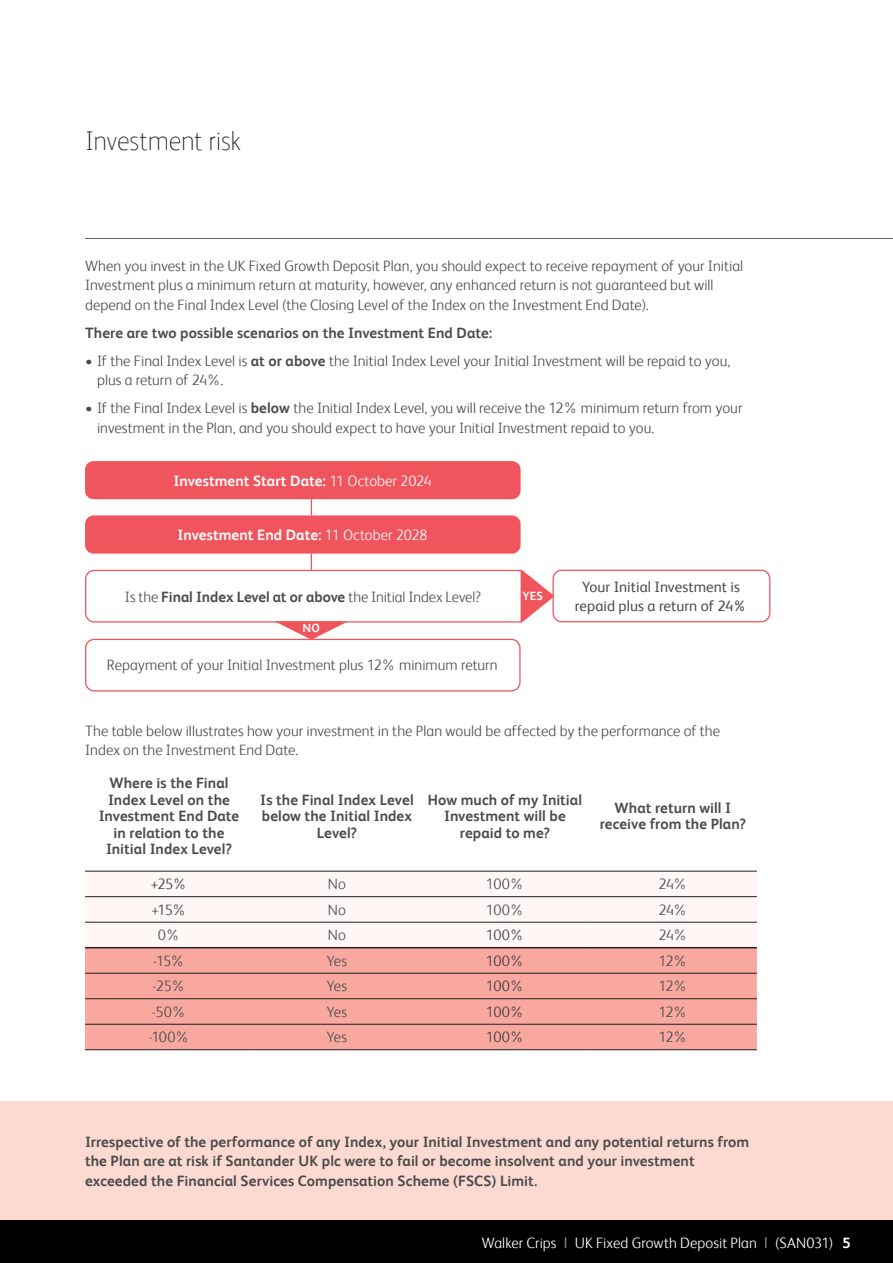
<style>
.page{position:relative;width:893px;height:1263px;background:#fff}
.page>*{position:absolute;margin:0;border:0;box-sizing:border-box;transform-origin:0 0}
.Introductory_text{font:100 27px "FS Albert";letter-spacing:-.01em;color:#231f20}
.Main_body_text{font:300 15px/19.5px "FS Albert";letter-spacing:.005em;color:#4b4c4d}
.Main_body_text-2{font:700 15px/16.5px "FS Albert";letter-spacing:.005em;color:#4b4c4d;text-align:center}
.Main_body_text-3{font:700 15px "FS Albert";color:#fff}
.Main_body_text-4{font:300 15px "FS Albert";letter-spacing:.005em;color:#fff}
.Main_body_text-5{font:15px/19.5px "FS Albert";color:#4b4c4d;text-align:center}
.Main_body_text-6{font:300 15px "FS Albert";letter-spacing:-.025em;color:#3e3e3f}
.Main_body_text-7{font:700 12px "FS Albert";color:#fff}
.s1{font-weight:700}
.s2{font-weight:300}
.s3{font-weight:400;color:#939598}
</style>
<div class="page">
<hr style="left:85px;top:238px;width:808px;height:1px;background:#636366">
<div style="left:85px;top:461px;width:436px;height:38px;background:#f0545c;border-radius:9px"></div>
<div style="left:85px;top:515px;width:436px;height:39px;background:#f0545c;border-radius:9px"></div>
<div style="left:85px;top:639px;width:436px;height:52px;border:1px solid #f0545c;border-radius:9px"></div>
<div style="left:552px;top:570px;width:218px;height:52px;border:1px solid #f0545c;border-radius:9px"></div>
<svg style="left:311px;top:499px;width:1px;height:16px"></svg>
<svg style="left:85px;top:554px;width:469px;height:85px"></svg>
<div style="left:0;top:1101px;width:893px;height:119px;background:#fcdad2"></div>
<div style="left:85px;top:897px;width:672px;height:50px;background:#fef7f5"></div>
<div style="left:85px;top:948px;width:672px;height:101px;background:#f8a89e"></div>
<hr style="left:85px;top:922px;width:168px;height:1px;background:#231f20">
<hr style="left:253px;top:922px;width:168px;height:1px;background:#231f20">
<hr style="left:421px;top:922px;width:168px;height:1px;background:#231f20">
<hr style="left:589px;top:922px;width:168px;height:1px;background:#231f20">
<hr style="left:85px;top:947px;width:168px;height:1px;background:#231f20">
<hr style="left:253px;top:947px;width:168px;height:1px;background:#231f20">
<hr style="left:421px;top:947px;width:168px;height:1px;background:#231f20">
<hr style="left:589px;top:947px;width:168px;height:1px;background:#231f20">
<hr style="left:85px;top:973px;width:168px;height:1px;background:#231f20">
<hr style="left:253px;top:973px;width:168px;height:1px;background:#231f20">
<hr style="left:421px;top:973px;width:168px;height:1px;background:#231f20">
<hr style="left:589px;top:973px;width:168px;height:1px;background:#231f20">
<hr style="left:85px;top:871px;width:168px;height:1px;background:#231f20">
<hr style="left:85px;top:896px;width:168px;height:1px;background:#231f20">
<hr style="left:253px;top:871px;width:168px;height:1px;background:#231f20">
<hr style="left:421px;top:871px;width:168px;height:1px;background:#231f20">
<hr style="left:589px;top:871px;width:168px;height:1px;background:#231f20">
<hr style="left:253px;top:896px;width:168px;height:1px;background:#231f20">
<hr style="left:421px;top:896px;width:168px;height:1px;background:#231f20">
<hr style="left:589px;top:896px;width:168px;height:1px;background:#231f20">
<hr style="left:85px;top:998px;width:168px;height:1px;background:#231f20">
<hr style="left:85px;top:1024px;width:168px;height:1px;background:#231f20">
<hr style="left:85px;top:1049px;width:168px;height:1px;background:#231f20">
<hr style="left:253px;top:998px;width:168px;height:1px;background:#231f20">
<hr style="left:421px;top:998px;width:168px;height:1px;background:#231f20">
<hr style="left:589px;top:998px;width:168px;height:1px;background:#231f20">
<hr style="left:253px;top:1024px;width:168px;height:1px;background:#231f20">
<hr style="left:421px;top:1024px;width:168px;height:1px;background:#231f20">
<hr style="left:589px;top:1024px;width:168px;height:1px;background:#231f20">
<hr style="left:253px;top:1049px;width:168px;height:1px;background:#231f20">
<hr style="left:421px;top:1049px;width:168px;height:1px;background:#231f20">
<hr style="left:589px;top:1049px;width:168px;height:1px;background:#231f20">
<div style="left:0;top:1220px;width:893px;height:43px;background:#000"></div>
<p class="Introductory_text" style="left:85px;top:125px;width:157px">Investment risk</p>
<p class="Main_body_text" style="left:85px;top:256px;width:660px">When you invest in the UK Fixed Growth Deposit Plan, you should expect to receive repayment of your Initial<br>Investment plus a minimum return at maturity, however, any enhanced return is not guaranteed but will depend on the Final Index Level (the Closing Level of the Index on the Investment End Date).</p>
<p class="Main_body_text-2" style="left:85px;top:324px;width:409px">There are two possible scenarios on the Investment End Date:</p>
<p class="Main_body_text" style="left:97px;top:351px;width:635px;text-indent:-12px">• If the Final Index Level is <span class="s1">at or above</span> the Initial Index Level your Initial Investment will be repaid to you, plus a return of 24%.</p>
<p class="Main_body_text" style="left:97px;top:398px;width:647px;text-indent:-12px">• If the Final Index Level is <span class="s1">below</span> the Initial Index Level, you will receive the 12% minimum return from your investment in the Plan, and you should expect to have your Initial Investment repaid to you.</p>
<p class="Main_body_text-3" style="left:174px;top:472px;width:259px">Investment Start Date: <span class="s2">11 October 2024</span></p>
<p class="Main_body_text-3" style="left:178px;top:526px;width:251px">Investment End Date: <span class="s2">11 October 2028</span></p>
<p class="Main_body_text" style="left:125px;top:586px;width:358px">Is the <span class="s1">Final Index Level at or above</span> the Initial Index Level?</p>
<p class="Main_body_text-7" style="left:522px;top:589px;width:22px">YES</p>
<p class="Main_body_text-7" style="left:302px;top:621px;width:19px">NO</p>
<p class="Main_body_text" style="left:107px;top:655px;width:392px">Repayment of your Initial Investment plus 12% minimum return</p>
<p class="Main_body_text-5" style="left:575px;top:577px;width:174px">Your Initial Investment is repaid plus a return of 24%</p>
<p class="Main_body_text" style="left:85px;top:720px;width:637px">The table below illustrates how your investment in the Plan would be affected by the performance of the<br>Index on the Investment End Date.</p>
<p class="Main_body_text-2" style="left:99px;top:775px;width:142px">Where is the Final<br>Index Level on the<br>Investment End Date in relation to the<br>Initial Index Level?</p>
<p class="Main_body_text-2" style="left:260px;top:791px;width:155px">Is the Final Index Level below the Initial Index<br>Level?</p>
<p class="Main_body_text-2" style="left:428px;top:791px;width:156px">How much of my Initial<br>Investment will be repaid to me?</p>
<p class="Main_body_text-2" style="left:600px;top:799px;width:148px">What return will I receive from the Plan?</p>
<p class="Main_body_text-6" style="left:151px;top:875px;width:38px">+25%</p>
<p class="Main_body_text" style="left:328px;top:874px;width:20px">No</p>
<p class="Main_body_text" style="left:486px;top:874px;width:40px">100%</p>
<p class="Main_body_text" style="left:658px;top:874px;width:31px">24%</p>
<p class="Main_body_text-6" style="left:152px;top:901px;width:36px">+15%</p>
<p class="Main_body_text" style="left:328px;top:900px;width:20px">No</p>
<p class="Main_body_text" style="left:486px;top:900px;width:40px">100%</p>
<p class="Main_body_text" style="left:658px;top:900px;width:31px">24%</p>
<p class="Main_body_text" style="left:158px;top:925px;width:24px">0%</p>
<p class="Main_body_text" style="left:328px;top:925px;width:20px">No</p>
<p class="Main_body_text-6" style="left:486px;top:926px;width:40px">100%</p>
<p class="Main_body_text" style="left:658px;top:925px;width:31px">24%</p>
<p class="Main_body_text" style="left:153px;top:951px;width:33px">-15%</p>
<p class="Main_body_text" style="left:327px;top:951px;width:22px">Yes</p>
<p class="Main_body_text-6" style="left:486px;top:952px;width:40px">100%</p>
<p class="Main_body_text" style="left:658px;top:951px;width:31px">12%</p>
<p class="Main_body_text" style="left:152px;top:976px;width:35px">-25%</p>
<p class="Main_body_text" style="left:327px;top:976px;width:22px">Yes</p>
<p class="Main_body_text-6" style="left:486px;top:977px;width:40px">100%</p>
<p class="Main_body_text" style="left:658px;top:976px;width:31px">12%</p>
<p class="Main_body_text" style="left:152px;top:1002px;width:36px">-50%</p>
<p class="Main_body_text" style="left:327px;top:1002px;width:22px">Yes</p>
<p class="Main_body_text-6" style="left:486px;top:1003px;width:40px">100%</p>
<p class="Main_body_text" style="left:658px;top:1002px;width:31px">12%</p>
<p class="Main_body_text" style="left:148px;top:1027px;width:43px">-100%</p>
<p class="Main_body_text" style="left:327px;top:1027px;width:22px">Yes</p>
<p class="Main_body_text-6" style="left:486px;top:1028px;width:40px">100%</p>
<p class="Main_body_text" style="left:658px;top:1027px;width:31px">12%</p>
<p class="Main_body_text-2" style="left:85px;top:1132px;width:666px;line-height:19.5px;text-align:left">Irrespective of the performance of any Index, your Initial Investment and any potential returns from the Plan are at risk if Santander UK plc were to fail or become insolvent and your investment exceeded the Financial Services Compensation Scheme (FSCS) Limit.</p>
<p class="Main_body_text-4" style="left:482px;top:1234px;width:370px">Walker Crips <span class="s3">|</span> UK Fixed Growth Deposit Plan <span class="s3">|</span> (SAN031) <span class="s1">5</span></p>
</div>
